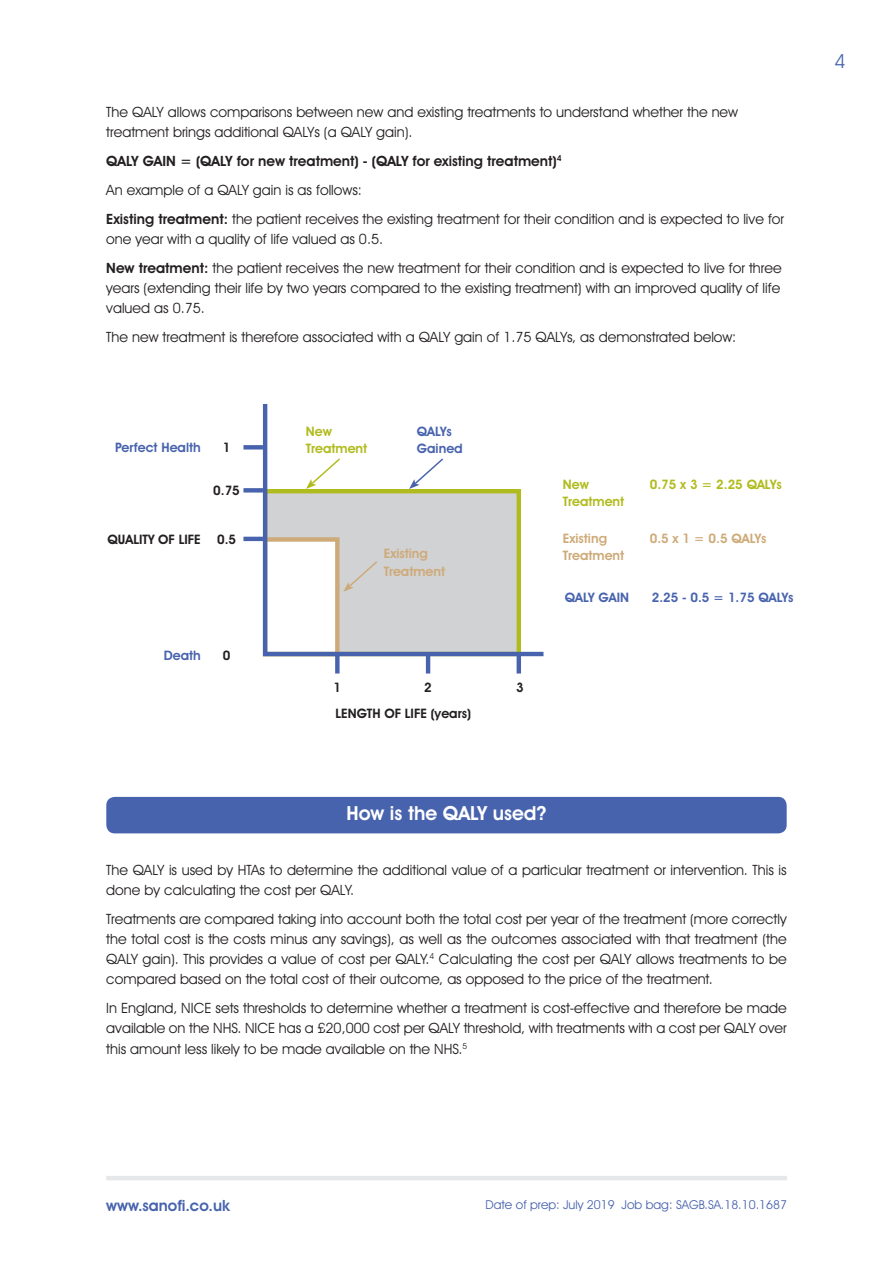
<style>
.page{position:relative;width:893px;height:1263px;background:#fff}
.page>*{position:absolute;margin:0;border:0;box-sizing:border-box;transform-origin:0 0}
.t1{font:600 19.5px "Avant Garde IT Cby BT";color:#fff}
.t2{font:19.5px "Avant Garde IT Cby BT";color:#4863ae}
.t3{font:600 15.6px "Avant Garde IT Cby BT";color:#4863ae}
.t4{font:14.25px/20.2px "Avant Garde IT Cby BT";color:#231f20}
.t5{font:600 13.05px/17.1px "Avant Garde IT Cby BT";color:#4863ae}
.t6{font:600 13.05px/17.1px "Avant Garde IT Cby BT";color:#ceaa78}
.t7{font:600 13.05px "Avant Garde IT Cby BT";color:#231f20}
.t8{font:600 13.05px/17.1px "Avant Garde IT Cby BT";color:#b0bb1d}
.t9{font:12.3px "Avant Garde IT Cby BT";color:#4863ae}
.s1{font-weight:600}
</style>
<div class="page">
<hr style="left:106px;top:1176px;width:681px;height:4px;background:#e6e7e9">
<svg style="left:261px;top:404px;width:283px;height:254px"></svg>
<svg style="left:306px;top:457px;width:36px;height:32px"></svg>
<svg style="left:409px;top:457px;width:36px;height:32px"></svg>
<svg style="left:343px;top:560px;width:36px;height:32px"></svg>
<svg style="left:243px;top:445px;width:20px;height:4px"></svg>
<svg style="left:243px;top:488px;width:20px;height:4px"></svg>
<hr style="left:243px;top:537px;width:20px;height:4px;background:#4863ae">
<div style="left:335px;top:654px;width:5px;height:19px;background:#4863ae"></div>
<hr style="left:517px;top:654px;width:4px;height:19px;background:#4863ae">
<hr style="left:426px;top:654px;width:4px;height:19px;background:#4863ae">
<div style="left:106px;top:797px;width:681px;height:36px;background:#4863ae;border-radius:9px"></div>
<p class="t4" style="left:106px;top:102px;width:633px">The QALY allows comparisons between new and existing treatments to understand whether the new treatment brings additional QALYs (a QALY gain).</p>
<p class="t4" style="left:106px;top:147px;width:679px;line-height:28.8px"><span class="s1">QALY GAIN = (QALY for new treatment) - (QALY for existing treatment)</span><sup>4<br></sup>An example of a QALY gain is as follows:<br><span class="s1">Existing treatment:</span> the patient receives the existing treatment for their condition and is expected to live for</p>
<p class="t4" style="left:106px;top:224px;width:677px;line-height:28.8px">one year with a quality of life valued as 0.5.<br><span class="s1">New treatment:</span> the patient receives the new treatment for their condition and is expected to live for three</p>
<p class="t4" style="left:106px;top:278px;width:675px">years (extending their life by two years compared to the existing treatment) with an improved quality of life valued as 0.75.</p>
<p class="t4" style="left:106px;top:327px;width:631px">The new treatment is therefore associated with a QALY gain of 1.75 QALYs, as demonstrated below:</p>
<p class="t5" style="left:115px;top:439px;width:87px">Perfect Health</p>
<p class="t7" style="left:223px;top:440px;width:9px">1</p>
<p class="t7" style="left:213px;top:483px;width:28px">0.75</p>
<p class="t7" style="left:108px;top:531px;width:95px">QUALITY OF LIFE</p>
<p class="t7" style="left:217px;top:531px;width:21px">0.5</p>
<p class="t8" style="left:306px;top:423px;width:63px">New<br>Treatment</p>
<p class="t5" style="left:417px;top:423px;width:47px">QALYs<br>Gained</p>
<p class="t6" style="left:384px;top:545px;width:63px">Existing<br>Treatment</p>
<p class="t8" style="left:563px;top:476px;width:28px">New</p>
<p class="t8" style="left:650px;top:476px;width:134px">0.75 x 3 = 2.25 QALYs</p>
<p class="t8" style="left:563px;top:493px;width:63px">Treatment</p>
<p class="t6" style="left:563px;top:530px;width:46px">Existing</p>
<p class="t6" style="left:650px;top:530px;width:118px">0.5 x 1 = 0.5 QALYs</p>
<p class="t6" style="left:563px;top:547px;width:63px">Treatment</p>
<p class="t5" style="left:565px;top:588px;width:66px">QALY GAIN</p>
<p class="t5" style="left:652px;top:588px;width:143px">2.25 - 0.5 = 1.75 QALYs</p>
<p class="t5" style="left:164px;top:647px;width:39px">Death</p>
<p class="t7" style="left:223px;top:648px;width:9px">0</p>
<p class="t7" style="left:334px;top:679px;width:9px">1</p>
<p class="t7" style="left:424px;top:679px;width:9px">2</p>
<p class="t7" style="left:516px;top:679px;width:9px">3</p>
<p class="t7" style="left:335px;top:706px;width:137px">LENGTH OF LIFE (years)</p>
<h1 class="t1" style="left:346px;top:802px;width:201px">How is the QALY used?</h1>
<p class="t4" style="left:106px;top:859px;width:682px">The QALY is used by HTAs to determine the additional value of a particular treatment or intervention. This is done by calculating the cost per QALY.</p>
<p class="t4" style="left:106px;top:908px;width:682px;text-align:justify">Treatments are compared taking into account both the total cost per year of the treatment (more correctly the total cost is the costs minus any savings), as well as the outcomes associated with that treatment (the QALY gain). This provides a value of cost per QALY.<sup>4</sup> Calculating the cost per QALY allows treatments to be compared based on the total cost of their outcome, as opposed to the price of the treatment.</p>
<p class="t4" style="left:106px;top:998px;width:682px;text-align:justify">In England, NICE sets thresholds to determine whether a treatment is cost-effective and therefore be made available on the NHS. NICE has a £20,000 cost per QALY threshold, with treatments with a cost per QALY over this amount less likely to be made available on the NHS.<sup>5</sup></p>
<h1 class="t2" style="left:834px;top:49px;width:13px">4</h1>
<p class="t3" style="left:106px;top:1196px;width:125px">www.sanofi.co.uk</p>
<p class="t9" style="left:486px;top:1197px;width:303px">Date of prep: July 2019 Job bag: SAGB.SA.18.10.1687</p>
</div>
